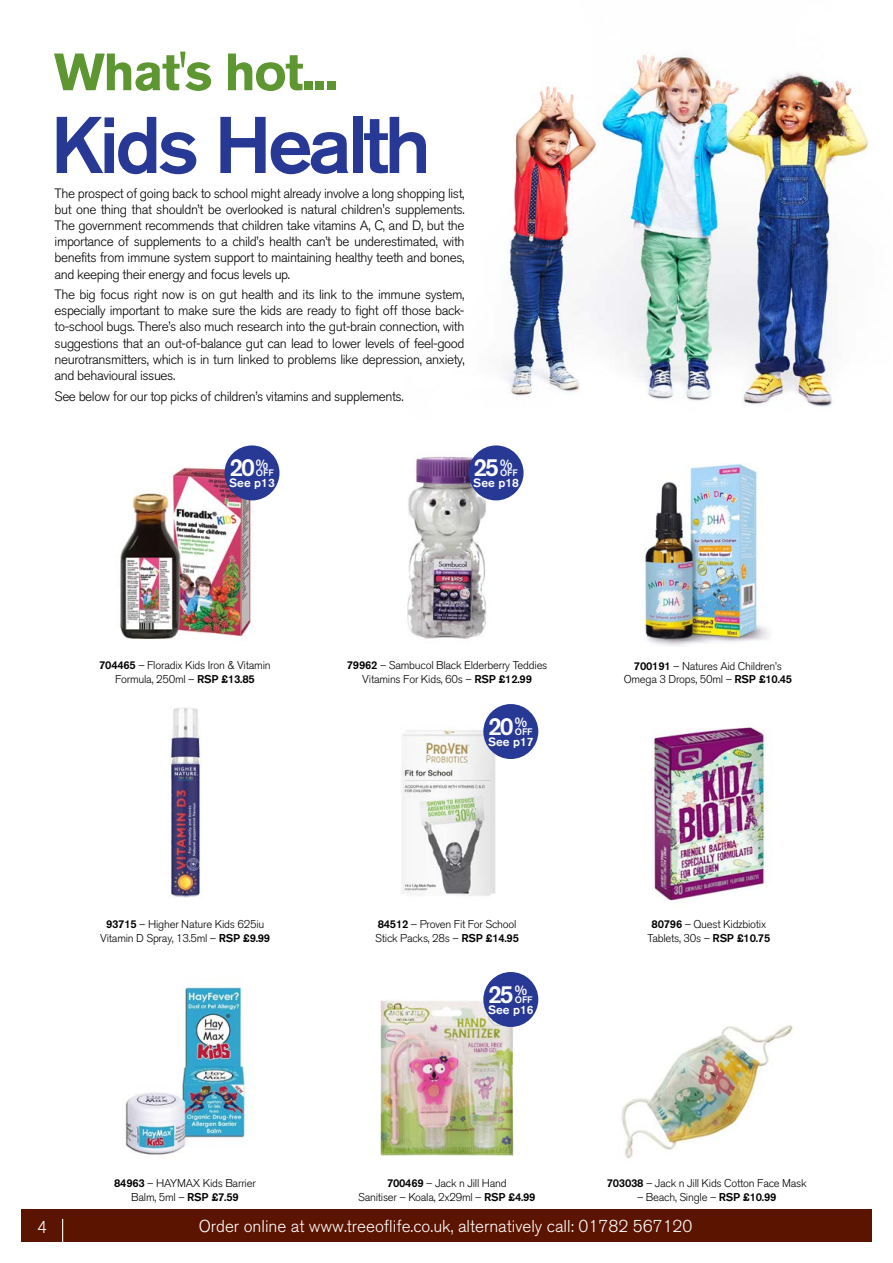
<style>
.page{position:relative;width:893px;height:1263px;background:#fff}
.page>*{position:absolute;margin:0;border:0;box-sizing:border-box;transform-origin:0 0}
.t1{font:500 79.5px "Akzidenz Grotesk BQ";letter-spacing:-.05em;color:#283895}
.t2{font:700 51.9px "Akzidenz Grotesk BQ";letter-spacing:-.03em;color:#5e9732}
.t3{font:500 24.6px "Akzidenz Grotesk BQ";letter-spacing:-.09em;color:#fff}
.t4{font:300 17.1px "Akzidenz Grotesk BQ";color:#fff}
.t5{font:300 13.5px/16.2px "Akzidenz Grotesk BQ";letter-spacing:-.03em;color:#000;text-align:justify}
.t6{font:500 12px "Akzidenz Grotesk BQ";color:#fff}
.t7{font:300 11.25px/13.5px "Akzidenz Grotesk BQ";letter-spacing:-.02em;color:#000;text-align:center}
.t8{font:500 9.45px "Akzidenz Grotesk BQ";color:#fff}
.s1{font-weight:500}
</style>
<div class="page">
<img style="left:503px;top:54px;width:366px;height:353px">
<div style="left:21px;top:1209px;width:851px;height:33px;background:#5b1400"></div>
<hr style="left:62px;top:1219px;width:1px;height:44px;background:#fff">
<img style="left:120px;top:467px;width:152px;height:172px">
<img style="left:125px;top:986px;width:124px;height:169px">
<img style="left:407px;top:446px;width:116px;height:193px">
<img style="left:380px;top:1000px;width:145px;height:156px">
<img style="left:621px;top:1025px;width:174px;height:134px">
<img style="left:401px;top:704px;width:136px;height:192px">
<img style="left:169px;top:708px;width:33px;height:189px">
<div style="left:225px;top:445px;width:54px;height:55px;background:#283895;border-radius:50%"></div>
<div style="left:469px;top:445px;width:55px;height:55px;background:#283895;border-radius:50%"></div>
<div style="left:483px;top:972px;width:55px;height:55px;background:#283895;border-radius:50%"></div>
<img style="left:644px;top:464px;width:125px;height:182px">
<img style="left:651px;top:727px;width:115px;height:174px">
<div style="left:483px;top:704px;width:55px;height:55px;background:#283895;border-radius:50%"></div>
<h2 class="t2" style="left:54px;top:42px;width:285px">What's hot...</h2>
<h1 class="t1" style="left:50px;top:96px;width:382px">Kids Health</h1>
<p class="t5" style="left:55px;top:185px;width:411px">The prospect of going back to school might already involve a long shopping list, but one thing that shouldn’t be overlooked is natural children's supplements.<br>The government recommends that children take vitamins A, C, and D, but the importance of supplements to a child’s health can’t be underestimated, with benefits from immune system support to maintaining healthy teeth and bones, and keeping their energy and focus levels up.</p>
<p class="t5" style="left:55px;top:287px;width:411px">The big focus right now is on gut health and its link to the immune system, especially important to make sure the kids are ready to fight off those back&shy;to-school bugs. There’s also much research into the gut-brain connection, with suggestions that an out-of-balance gut can lead to lower levels of feel-good neurotransmitters, which is in turn linked to problems like depression, anxiety, and behavioural issues.</p>
<p class="t5" style="left:55px;top:388px;width:351px">See below for our top picks of children’s vitamins and supplements.</p>
<h3 class="t3" style="left:229px;top:452px;width:40px">20<sup>%</sup></h3>
<p class="t8" style="left:256px;top:467px;width:19px">OFF</p>
<p class="t6" style="left:229px;top:476px;width:47px">See p13</p>
<h3 class="t3" style="left:473px;top:452px;width:40px">25<sup>%</sup></h3>
<p class="t8" style="left:500px;top:467px;width:19px">OFF</p>
<p class="t6" style="left:473px;top:476px;width:47px">See p18</p>
<p class="t7" style="left:99px;top:659px;width:173px"><span class="s1">704465</span> – Floradix Kids Iron &amp; Vitamin<br>Formula, 250ml – <span class="s1">RSP £13.85</span></p>
<p class="t7" style="left:100px;top:918px;width:172px"><span class="s1">93715</span> – Higher Nature Kids 625iu<br>Vitamin D Spray, 13.5ml – <span class="s1">RSP £9.99</span></p>
<p class="t7" style="left:347px;top:659px;width:202px"><span class="s1">79962</span> – Sambucol Black Elderberry Teddies<br>Vitamins For Kids, 60s – <span class="s1">RSP £12.99</span></p>
<h3 class="t3" style="left:488px;top:711px;width:40px">20<sup>%</sup></h3>
<p class="t8" style="left:515px;top:726px;width:19px">OFF</p>
<p class="t6" style="left:488px;top:734px;width:47px">See p17</p>
<p class="t7" style="left:375px;top:918px;width:145px;text-align:left"><span class="s1">84512</span> – Proven Fit For School<br>Stick Packs, 28s – <span class="s1">RSP £14.95</span></p>
<h3 class="t3" style="left:488px;top:979px;width:40px">25<sup>%</sup></h3>
<p class="t8" style="left:515px;top:994px;width:19px">OFF</p>
<p class="t6" style="left:488px;top:1002px;width:47px">See p16</p>
<p class="t7" style="left:624px;top:659px;width:170px"><span class="s1">700191</span> – Natures Aid Children’s<br>Omega 3 Drops, 50ml – <span class="s1">RSP £10.45</span></p>
<p class="t7" style="left:647px;top:918px;width:124px"><span class="s1">80796</span> – Quest Kidzbiotix<br>Tablets, 30s – <span class="s1">RSP £10.75</span></p>
<p class="t7" style="left:114px;top:1177px;width:143px"><span class="s1">84963</span> – HAYMAX Kids Barrier<br>Balm, 5ml – <span class="s1">RSP £7.59</span></p>
<p class="t7" style="left:607px;top:1177px;width:202px"><span class="s1">703038</span> – Jack n Jill Kids Cotton Face Mask</p>
<p class="t7" style="left:358px;top:1177px;width:179px"><span class="s1">700469</span> – Jack n Jill Hand<br>Sanitiser – Koala, 2x29ml – <span class="s1">RSP £4.99</span></p>
<p class="t7" style="left:637px;top:1190px;width:141px">– Beach, Single – <span class="s1">RSP £10.99</span></p>
<p class="t4" style="left:37px;top:1217px;width:11px">4</p>
<p class="t4" style="left:199px;top:1216px;width:495px">Order online at www.treeoflife.co.uk, alternatively call: 01782 567120</p>
</div>
